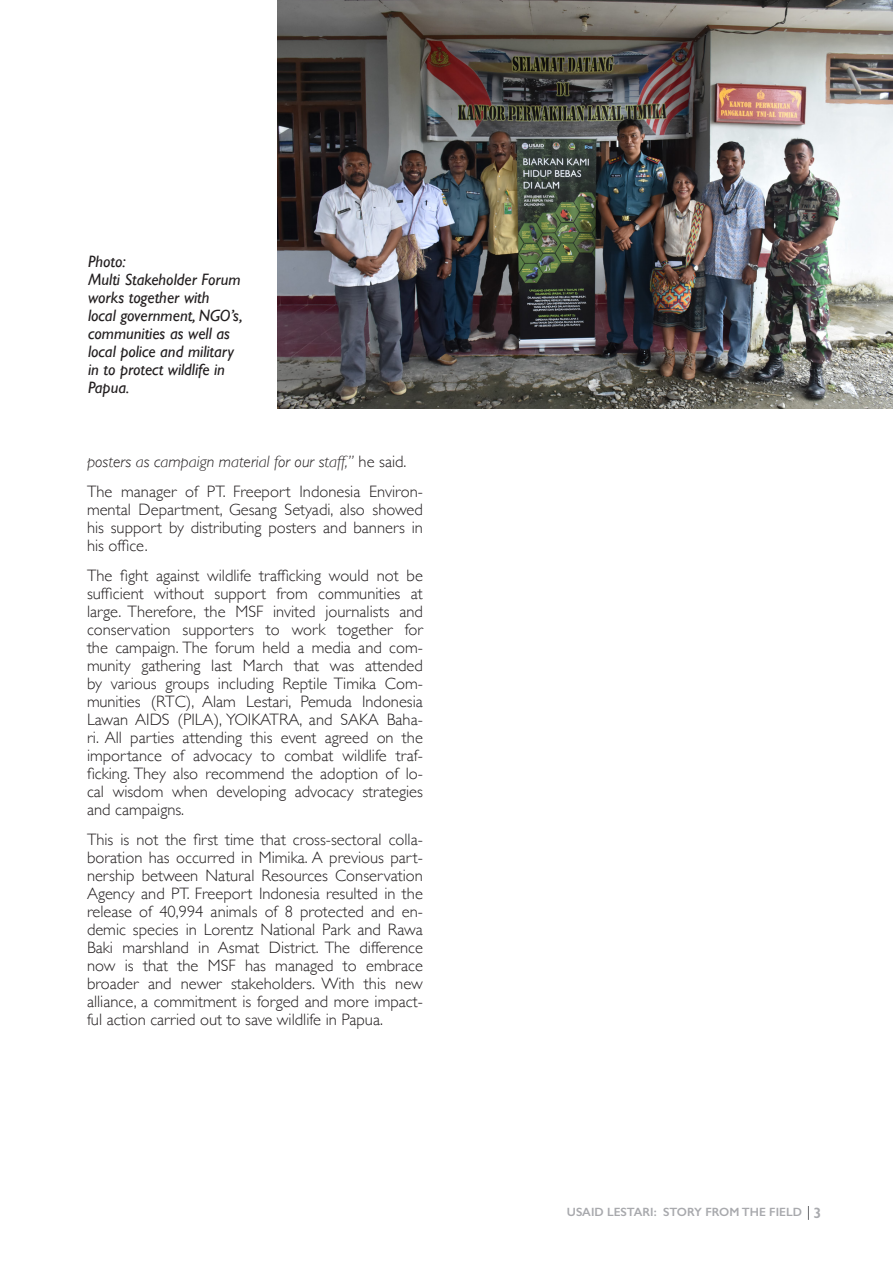
<style>
.page{position:relative;width:893px;height:1263px;background:#fff}
.page>*{position:absolute;margin:0;border:0;box-sizing:border-box;transform-origin:0 0}
.t1{font:300 16.5px/18px "Gill Sans";color:#231f20;text-align:justify}
.t2{font:italic 16.5px/18px "Gill Sans";color:#231f20}
.t3{font:italic 300 16.5px "Gill Sans";color:#231f20}
.t4{font:600 15px "Gill Sans";color:#a8a9ad}
.t5{font:600 12px "Gill Sans";color:#a8a9ad}
.s1{font-style:normal}
</style>
<div class="page">
<svg style="left:808px;top:1206px;width:1px;height:14px"></svg>
<img style="left:277px;top:0;width:616px;height:408px">
<p class="t2" style="left:88px;top:252px;width:156px">Photo:<br>Multi Stakeholder Forum works together with<br>local government, NGO’s, communities as well as local police and military in to protect wildlife in<br>Papua.</p>
<p class="t3" style="left:87px;top:452px;width:321px">posters as campaign material for our staff,” <span class="s1">he said.</span></p>
<p class="t1" style="left:87px;top:482px;width:337px">The manager of PT. Freeport Indonesia Environ&shy;mental Department, Gesang Setyadi, also showed his support by distributing posters and banners in his office.</p>
<p class="t1" style="left:87px;top:566px;width:337px">The fight against wildlife trafficking would not be sufficient without support from communities at large. Therefore, the MSF invited journalists and conservation supporters to work together for the campaign. The forum held a media and com&shy;munity gathering last March that was attended by various groups including Reptile Timika Com&shy;munities (RTC), Alam Lestari, Pemuda Indonesia Lawan AIDS (PILA), YOIKATRA, and SAKA Baha&shy;ri. All parties attending this event agreed on the importance of advocacy to combat wildlife traf&shy;ficking. They also recommend the adoption of lo&shy;cal wisdom when developing advocacy strategies and campaigns.</p>
<p class="t1" style="left:87px;top:830px;width:337px">This is not the first time that cross-sectoral colla&shy;boration has occurred in Mimika. A previous part&shy;nership between Natural Resources Conservation Agency and PT. Freeport Indonesia resulted in the release of 40,994 animals of 8 protected and en&shy;demic species in Lorentz National Park and Rawa Baki marshland in Asmat District. The difference now is that the MSF has managed to embrace broader and newer stakeholders. With this new alliance, a commitment is forged and more impact&shy;ful action carried out to save wildlife in Papua.</p>
<p class="t5" style="left:567px;top:1205px;width:236px">USAID LESTARI: STORY FROM THE FIELD</p>
<p class="t4" style="left:813px;top:1204px;width:9px">3</p>
</div>
